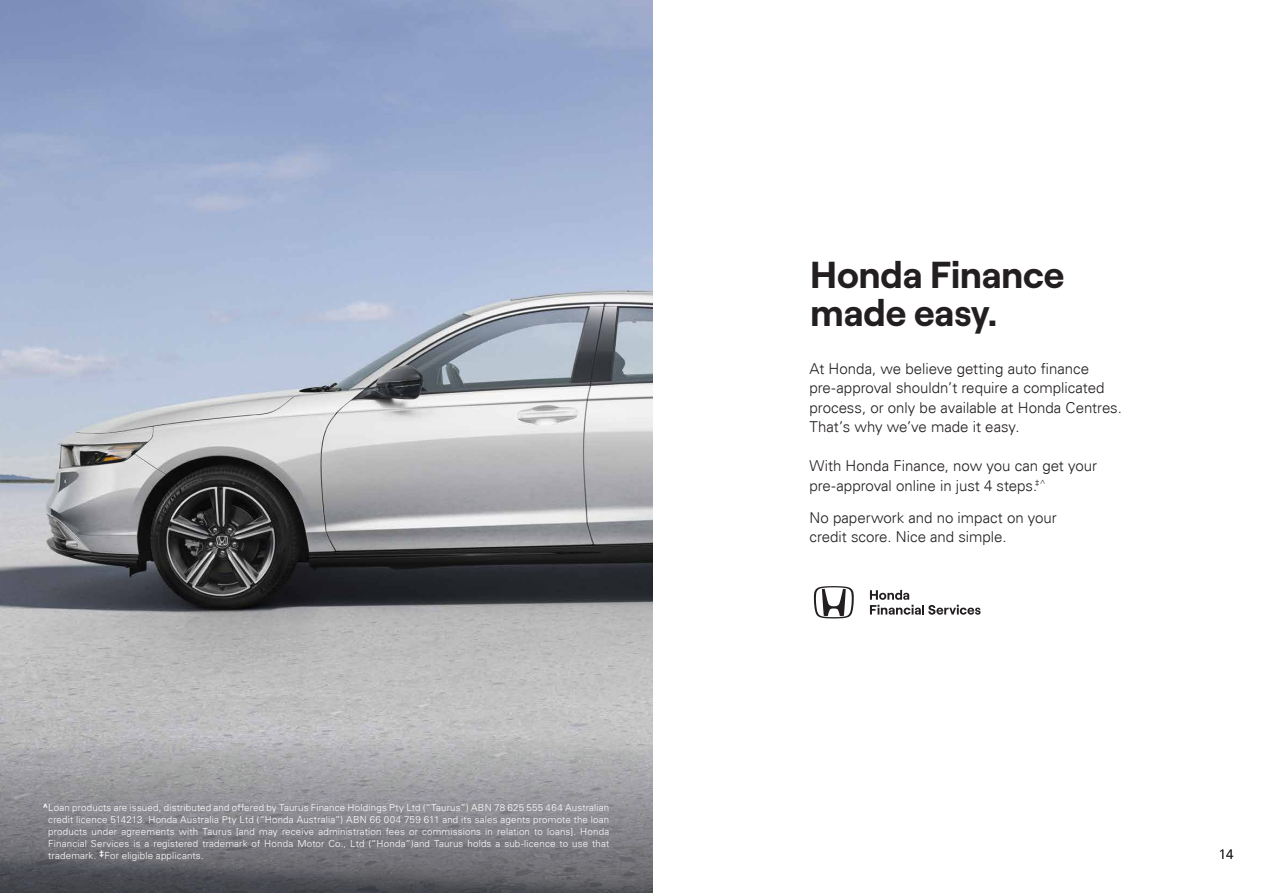
<style>
.page{position:relative;width:1263px;height:893px;background:#fff}
.page>*{position:absolute;margin:0;border:0;box-sizing:border-box;transform-origin:0 0}
.t1{font:700 37.5px/37.5px "Roobert";letter-spacing:-.005em;color:#231f20}
.t2{font:300 15px/19.5px "Univers";color:#231f20}
.t3{font:300 13.5px "Univers";color:#231f20}
.t4{font:300 9.75px/12px "Univers LT Std";letter-spacing:.015em;color:#fff;text-align:justify}
.s1{font-weight:700;font-size:9px}
</style>
<div class="page">
<img style="left:0;top:0;width:653px;height:725px">
<svg style="left:0;top:725px;width:653px;height:168px;background:#8c8c90"></svg>
<svg style="left:814px;top:586px;width:40px;height:32px"></svg>
<svg style="left:870px;top:590px;width:110px;height:25px"></svg>
<p class="t4" style="left:48px;top:801px;width:563px;text-indent:-5px"><span class="s1">^</span>Loan products are issued, distributed and offered by Taurus Finance Holdings Pty Ltd (“Taurus”) ABN 78 625 555 464 Australian credit licence 514213. Honda Australia Pty Ltd (“Honda Australia”) ABN 66 004 759 611 and its sales agents promote the loan products under agreements with Taurus [and may receive administration fees or commissions in relation to loans]. Honda Financial Services is a registered trademark of Honda Motor Co., Ltd (“Honda”)and Taurus holds a sub-licence to use that trademark. <sup>‡</sup>For eligible applicants.</p>
<h1 class="t1" style="left:810px;top:253px;width:256px">Honda Finance made easy.</h1>
<h2 class="t2" style="left:809px;top:359px;width:314px">At Honda, we believe getting auto finance pre-approval shouldn’t require a complicated process, or only be available at Honda Centres.<br>That’s why we’ve made it easy.</h2>
<h2 class="t2" style="left:809px;top:456px;width:289px">With Honda Finance, now you can get your pre-approval online in just 4 steps.<sup>‡^</sup></h2>
<h2 class="t2" style="left:809px;top:508px;width:249px">No paperwork and no impact on your credit score. Nice and simple.</h2>
<h3 class="t3" style="left:1219px;top:846px;width:16px">14</h3>
</div>
